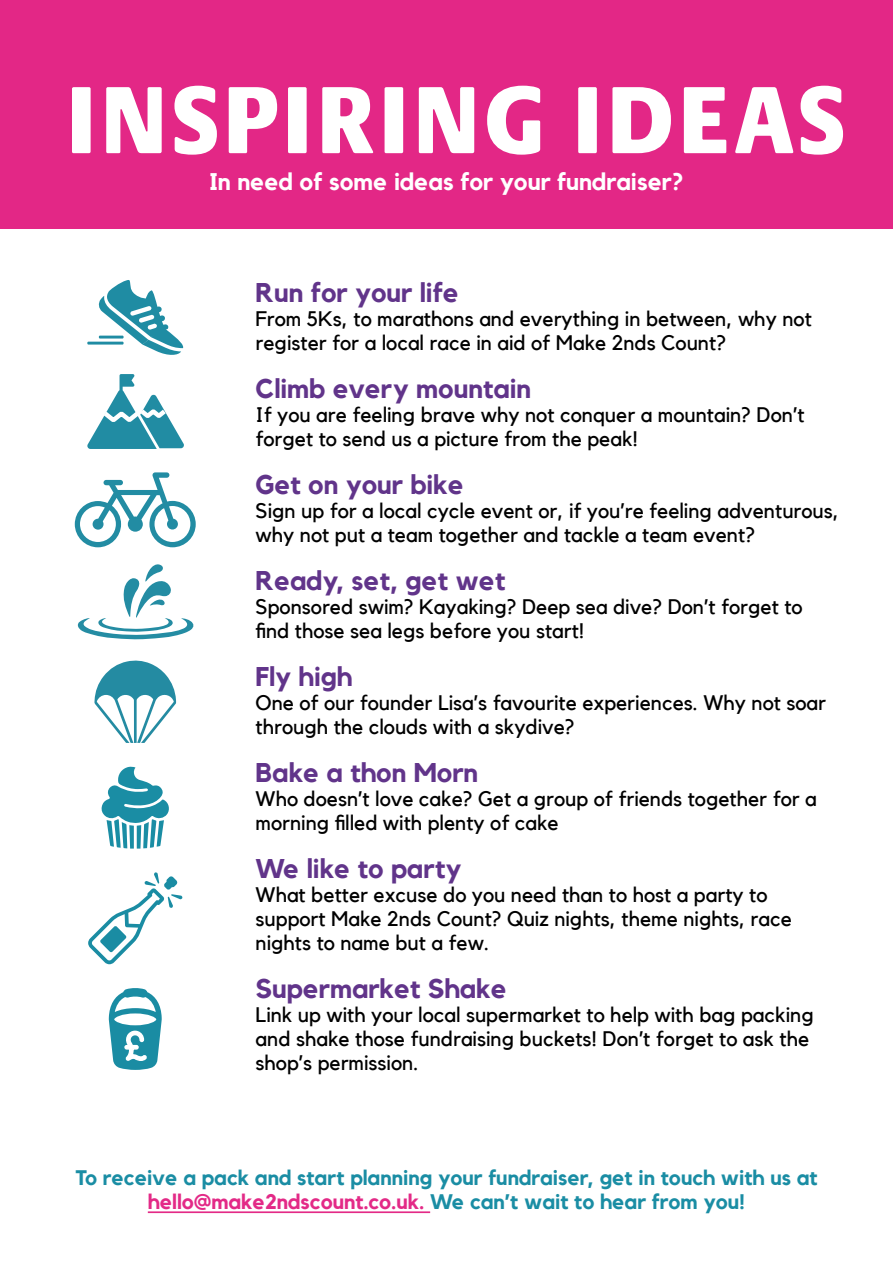
<style>
.page{position:relative;width:893px;height:1263px;background:#fff}
.page>*{position:absolute;margin:0;border:0;box-sizing:border-box;transform-origin:0 0}
.t1{font:900 condensed 99px "Praxis Next";letter-spacing:.04em;color:#fff}
.t2{font:700 27px "Kollektif";color:#61348a}
.t3{font:700 24px "Kollektif";color:#fff}
.t4{font:21px/24px "Kollektif";color:#000}
.t5{font:700 21px/24px "Kollektif";color:#1a8da4;text-align:center}
.s1{color:#e32a87}
</style>
<div class="page">
<div style="left:0;top:1px;width:893px;height:228px;background:#e32786"></div>
<hr style="left:148px;top:1211px;width:282px;height:2px;background:#e32a87">
<svg style="left:98px;top:280px;width:86px;height:75px"></svg>
<hr style="left:99px;top:336px;width:25px;height:2px;background:#1f8ca3">
<hr style="left:87px;top:342px;width:37px;height:3px;background:#1f8ca3">
<svg style="left:87px;top:374px;width:97px;height:75px"></svg>
<svg style="left:75px;top:472px;width:121px;height:75px"></svg>
<svg style="left:78px;top:564px;width:116px;height:76px"></svg>
<svg style="left:94px;top:660px;width:82px;height:83px"></svg>
<svg style="left:101px;top:766px;width:68px;height:82px"></svg>
<svg style="left:88px;top:872px;width:94px;height:92px"></svg>
<svg style="left:109px;top:988px;width:53px;height:82px"></svg>
<h1 class="t1" style="left:66px;top:38px;width:780px">INSPIRING IDEAS</h1>
<p class="t3" style="left:209px;top:168px;width:476px">In need of some ideas for your fundraiser?</p>
<p class="t2" style="left:256px;top:277px;width:205px">Run for your life</p>
<p class="t4" style="left:256px;top:306px;width:558px">From 5Ks, to marathons and everything in between, why not register for a local race in aid of Make 2nds Count?</p>
<p class="t2" style="left:256px;top:373px;width:277px">Climb every mountain</p>
<p class="t4" style="left:256px;top:402px;width:550px">If you are feeling brave why not conquer a mountain? Don’t forget to send us a picture from the peak!</p>
<p class="t2" style="left:256px;top:469px;width:210px">Get on your bike</p>
<p class="t4" style="left:256px;top:498px;width:585px">Sign up for a local cycle event or, if you’re feeling adventurous, why not put a team together and tackle a team event?</p>
<p class="t2" style="left:256px;top:565px;width:251px">Ready, set, get wet</p>
<p class="t4" style="left:256px;top:594px;width:549px">Sponsored swim? Kayaking? Deep sea dive? Don’t forget to find those sea legs before you start!</p>
<p class="t2" style="left:256px;top:661px;width:98px">Fly high</p>
<p class="t4" style="left:256px;top:690px;width:572px">One of our founder Lisa’s favourite experiences. Why not soar through the clouds with a skydive?</p>
<p class="t2" style="left:256px;top:757px;width:224px">Bake a thon Morn</p>
<p class="t4" style="left:256px;top:786px;width:563px">Who doesn’t love cake? Get a group of friends together for a morning filled with plenty of cake</p>
<p class="t2" style="left:256px;top:853px;width:208px">We like to party</p>
<p class="t4" style="left:256px;top:882px;width:538px">What better excuse do you need than to host a party to support Make 2nds Count? Quiz nights, theme nights, race nights to name but a few.</p>
<p class="t2" style="left:256px;top:973px;width:253px">Supermarket Shake</p>
<p class="t4" style="left:256px;top:1002px;width:560px">Link up with your local supermarket to help with bag packing and shake those fundraising buckets! Don’t forget to ask the shop’s permission.</p>
<p class="t5" style="left:76px;top:1165px;width:743px">To receive a pack and start planning your fundraiser, get in touch with us at <span class="s1">hello@make2ndscount.co.uk.</span> We can’t wait to hear from you!</p>
</div>
